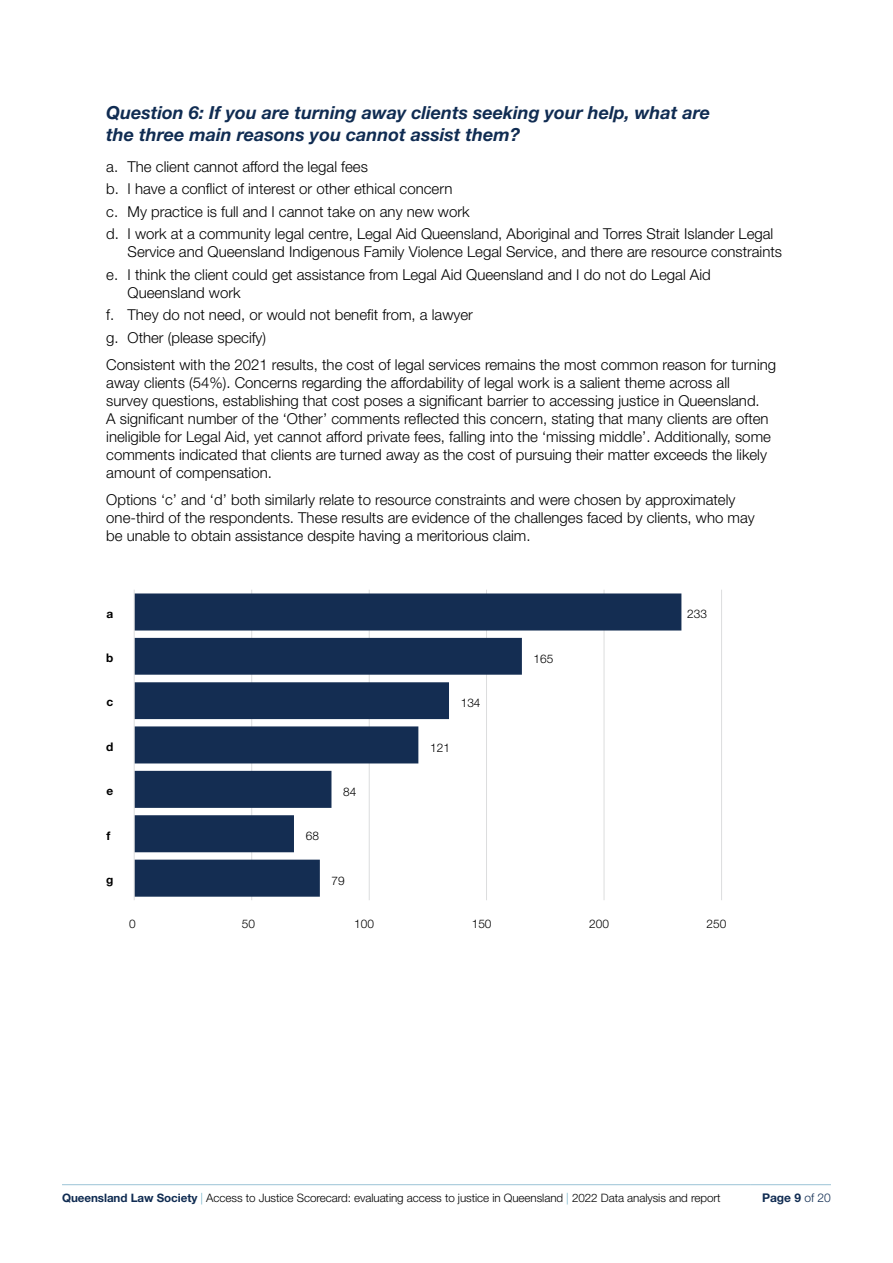
<style>
.page{position:relative;width:893px;height:1263px;background:#fff}
.page>*{position:absolute;margin:0;border:0;box-sizing:border-box;transform-origin:0 0}
.t1{font:italic 700 18px/21.6px "Helvetica Neue LT Std";color:#102c52}
.t2{font:300 15px/18px "Helvetica Neue LT Std";color:#000}
.t3{font:700 12px "Helvetica Neue LT Std";color:#102c52}
.t4{font:300 11.85px "Helvetica Neue LT Std";letter-spacing:.005em;color:#000}
.t5{font:700 11.85px "Helvetica Neue LT Std";color:#000}
.t6{font:300 11.7px "Helvetica Neue LT Std";letter-spacing:-.005em;color:#000}
.s1{font-weight:700;color:#102c52}
.s2{color:#72b1c8}
.s3{font-weight:300}
</style>
<div class="page">
<hr style="left:62px;top:1184px;width:689px;height:1px;background:#9bc4d6">
<hr style="left:751px;top:1184px;width:80px;height:1px;background:#9bc4d6">
<hr style="left:721px;top:590px;width:1px;height:310px;background:#dcddde">
<hr style="left:604px;top:590px;width:1px;height:310px;background:#dcddde">
<hr style="left:486px;top:590px;width:1px;height:310px;background:#dcddde">
<hr style="left:369px;top:590px;width:1px;height:310px;background:#dcddde">
<hr style="left:251px;top:590px;width:1px;height:310px;background:#dcddde">
<svg style="left:135px;top:593px;width:546px;height:304px"></svg>
<hr style="left:134px;top:590px;width:1px;height:310px;background:#dcddde">
<p class="t1" style="left:106px;top:102px;width:605px">Question 6: If you are turning away clients seeking your help, what are the three main reasons you cannot assist them?</p>
<p class="t2" style="left:106px;top:155px;width:669px;line-height:22.5px">a. The client cannot afford the legal fees<br>b. I have a conflict of interest or other ethical concern<br>c. My practice is full and I cannot take on any new work<br>d. I work at a community legal centre, Legal Aid Queensland, Aboriginal and Torres Strait Islander Legal</p>
<p class="t2" style="left:106px;top:240px;width:677px;line-height:22.5px;text-indent:21px">Service and Queensland Indigenous Family Violence Legal Service, and there are resource constraints e. I think the client could get assistance from Legal Aid Queensland and I do not do Legal Aid</p>
<p class="t2" style="left:106px;top:281px;width:368px;line-height:22.5px;text-indent:21px">Queensland work<br>f. They do not need, or would not benefit from, a lawyer g. Other (please specify)</p>
<p class="t2" style="left:106px;top:355px;width:671px">Consistent with the 2021 results, the cost of legal services remains the most common reason for turning away clients (54%). Concerns regarding the affordability of legal work is a salient theme across all<br>survey questions, establishing that cost poses a significant barrier to accessing justice in Queensland.<br>A significant number of the ‘Other’ comments reflected this concern, stating that many clients are often ineligible for Legal Aid, yet cannot afford private fees, falling into the ‘missing middle’. Additionally, some comments indicated that clients are turned away as the cost of pursuing their matter exceeds the likely amount of compensation.</p>
<p class="t2" style="left:106px;top:490px;width:650px">Options ‘c’ and ‘d’ both similarly relate to resource constraints and were chosen by approximately one-third of the respondents. These results are evidence of the challenges faced by clients, who may be unable to obtain assistance despite having a meritorious claim.</p>
<p class="t5" style="left:106px;top:606px;width:8px">a</p>
<p class="t4" style="left:687px;top:607px;width:21px">233</p>
<p class="t5" style="left:106px;top:650px;width:9px">b</p>
<p class="t4" style="left:533px;top:651px;width:21px">165</p>
<p class="t5" style="left:106px;top:695px;width:8px">c</p>
<p class="t4" style="left:461px;top:696px;width:21px">134</p>
<p class="t5" style="left:106px;top:739px;width:9px">d</p>
<p class="t4" style="left:430px;top:740px;width:21px">121</p>
<p class="t5" style="left:106px;top:784px;width:8px">e</p>
<p class="t4" style="left:343px;top:784px;width:15px">84</p>
<p class="t5" style="left:107px;top:828px;width:5px">f</p>
<p class="t4" style="left:306px;top:829px;width:15px">68</p>
<p class="t5" style="left:106px;top:872px;width:9px">g</p>
<p class="t4" style="left:332px;top:873px;width:15px">79</p>
<p class="t4" style="left:129px;top:917px;width:8px">0</p>
<p class="t4" style="left:242px;top:917px;width:15px">50</p>
<p class="t4" style="left:354px;top:917px;width:21px">100</p>
<p class="t4" style="left:472px;top:917px;width:21px">150</p>
<p class="t4" style="left:589px;top:917px;width:21px">200</p>
<p class="t4" style="left:707px;top:917px;width:21px">250</p>
<p class="t6" style="left:62px;top:1190px;width:660px"><span class="s1">Queensland Law Society</span> <span class="s2">|</span> Access to Justice Scorecard: evaluating access to justice in Queensland <span class="s2">|</span> 2022 Data analysis and report</p>
<p class="t3" style="left:762px;top:1190px;width:70px">Page 9 <span class="s3">of 20</span></p>
</div>
